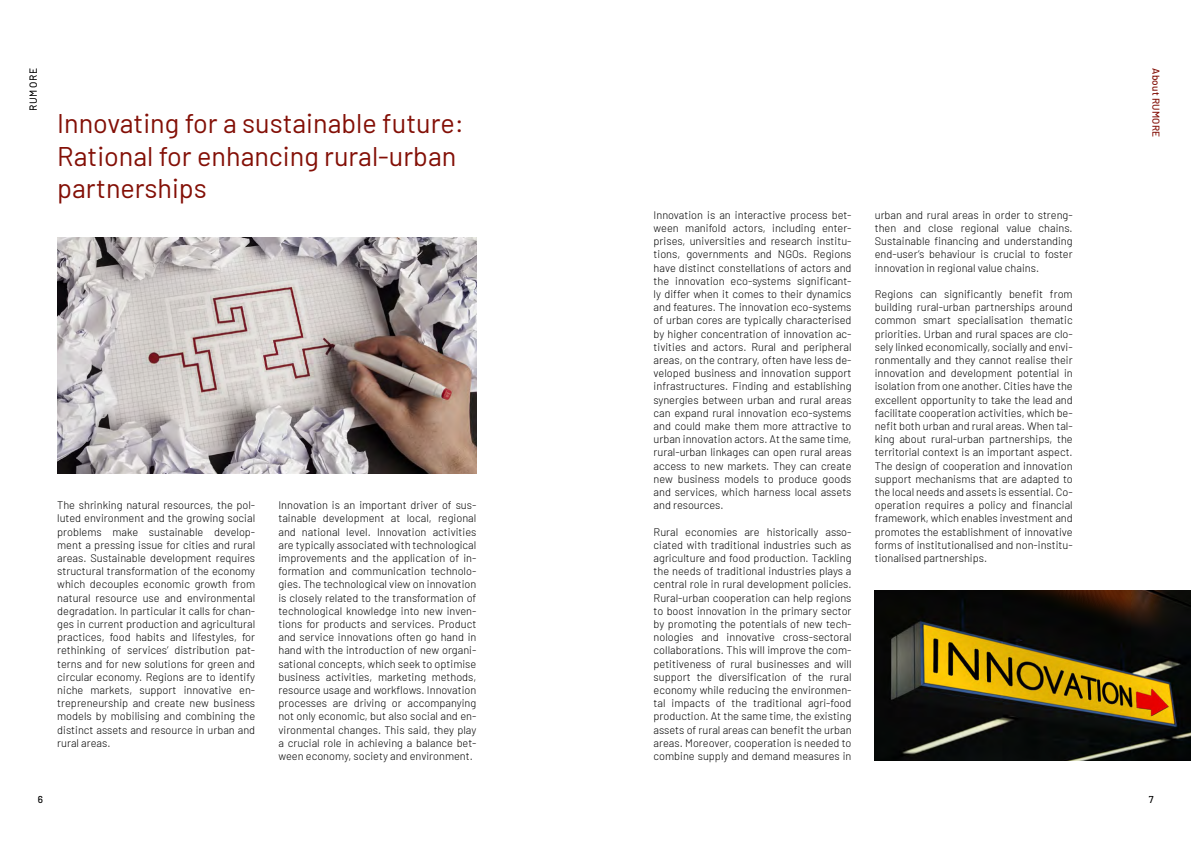
<style>
.page{position:relative;width:1191px;height:842px;background:#fff}
.page>*{position:absolute;margin:0;border:0;box-sizing:border-box;transform-origin:0 0}
.t1{font:27px/32.4px "Barlow";color:#830f06}
.t2{font:300 11px/13.2px "Barlow";color:#000;text-align:justify}
.t3{font:500 10px "Barlow";letter-spacing:.025em;color:#830f06}
.t4{font:300 10px "Barlow";letter-spacing:.1em;color:#000}
.t5{font:500 10px "Barlow";color:#000}
</style>
<div class="page">
<img style="left:57px;top:237px;width:419px;height:236px">
<img style="left:874px;top:590px;width:317px;height:170px">
<p class="t4" style="left:26px;top:111px;width:45px;rotate:-90deg">RUMORE</p>
<h1 class="t1" style="left:57px;top:105px;width:408px">Innovating for a sustainable future:<br>Rational for enhancing rural-urban partnerships</h1>
<p class="t2" style="left:57px;top:498px;width:199px">The shrinking natural resources, the pol&shy;luted environment and the growing social problems make sustainable develop&shy;ment a pressing issue for cities and rural areas. Sustainable development requires structural transformation of the economy which decouples economic growth from natural resource use and environmental degradation. In particular it calls for chan&shy;ges in current production and agricultural practices, food habits and lifestyles, for rethinking of services’ distribution pat&shy;terns and for new solutions for green and circular economy. Regions are to identify niche markets, support innovative en&shy;trepreneurship and create new business models by mobilising and combining the distinct assets and resource in urban and rural areas.</p>
<p class="t2" style="left:278px;top:498px;width:199px">Innovation is an important driver of sus&shy;tainable development at local, regional and national level. Innovation activities are typically associated with technological improvements and the application of in&shy;formation and communication technolo&shy;gies. The technological view on innovation is closely related to the transformation of technological knowledge into new inven&shy;tions for products and services. Product and service innovations often go hand in hand with the introduction of new organi&shy;sational concepts, which seek to optimise business activities, marketing methods, resource usage and workflows. Innovation processes are driving or accompanying not only economic, but also social and en&shy;vironmental changes. This said, they play a crucial role in achieving a balance bet&shy;ween economy, society and environment.</p>
<p class="t2" style="left:653px;top:207px;width:199px">Innovation is an interactive process bet&shy;ween manifold actors, including enter&shy;prises, universities and research institu&shy;tions, governments and NGOs. Regions have distinct constellations of actors and the innovation eco-systems significant&shy;ly differ when it comes to their dynamics and features. The innovation eco-systems of urban cores are typically characterised by higher concentration of innovation ac&shy;tivities and actors. Rural and peripheral areas, on the contrary, often have less de&shy;veloped business and innovation support infrastructures. Finding and establishing synergies between urban and rural areas can expand rural innovation eco-systems and could make them more attractive to urban innovation actors. At the same time, rural-urban linkages can open rural areas access to new markets. They can create new business models to produce goods and services, which harness local assets and resources.</p>
<p class="t2" style="left:653px;top:524px;width:199px">Rural economies are historically asso&shy;ciated with traditional industries such as agriculture and food production. Tackling the needs of traditional industries plays a central role in rural development policies.<br>Rural-urban cooperation can help regions to boost innovation in the primary sector by promoting the potentials of new tech&shy;nologies and innovative cross-sectoral collaborations. This will improve the com&shy;petitiveness of rural businesses and will support the diversification of the rural economy while reducing the environmen&shy;tal impacts of the traditional agri-food production. At the same time, the existing assets of rural areas can benefit the urban areas. Moreover, cooperation is needed to combine supply and demand measures in</p>
<p class="t2" style="left:874px;top:207px;width:199px">urban and rural areas in order to streng&shy;then and close regional value chains.<br>Sustainable financing and understanding end-user’s behaviour is crucial to foster innovation in regional value chains.</p>
<p class="t2" style="left:874px;top:287px;width:199px">Regions can significantly benefit from building rural-urban partnerships around common smart specialisation thematic priorities. Urban and rural spaces are clo&shy;sely linked economically, socially and envi&shy;ronmentally and they cannot realise their innovation and development potential in isolation from one another. Cities have the excellent opportunity to take the lead and facilitate cooperation activities, which be&shy;nefit both urban and rural areas. When tal&shy;king about rural-urban partnerships, the territorial context is an important aspect.<br>The design of cooperation and innovation support mechanisms that are adapted to the local needs and assets is essential. Co&shy;operation requires a policy and financial framework, which enables investment and promotes the establishment of innovative forms of institutionalised and non-institu&shy;tionalised partnerships.</p>
<p class="t3" style="left:1163px;top:68px;width:71px;rotate:90deg">About RUMORE</p>
<p class="t5" style="left:38px;top:792px;width:7px">6</p>
<p class="t5" style="left:1148px;top:792px;width:6px">7</p>
</div>
